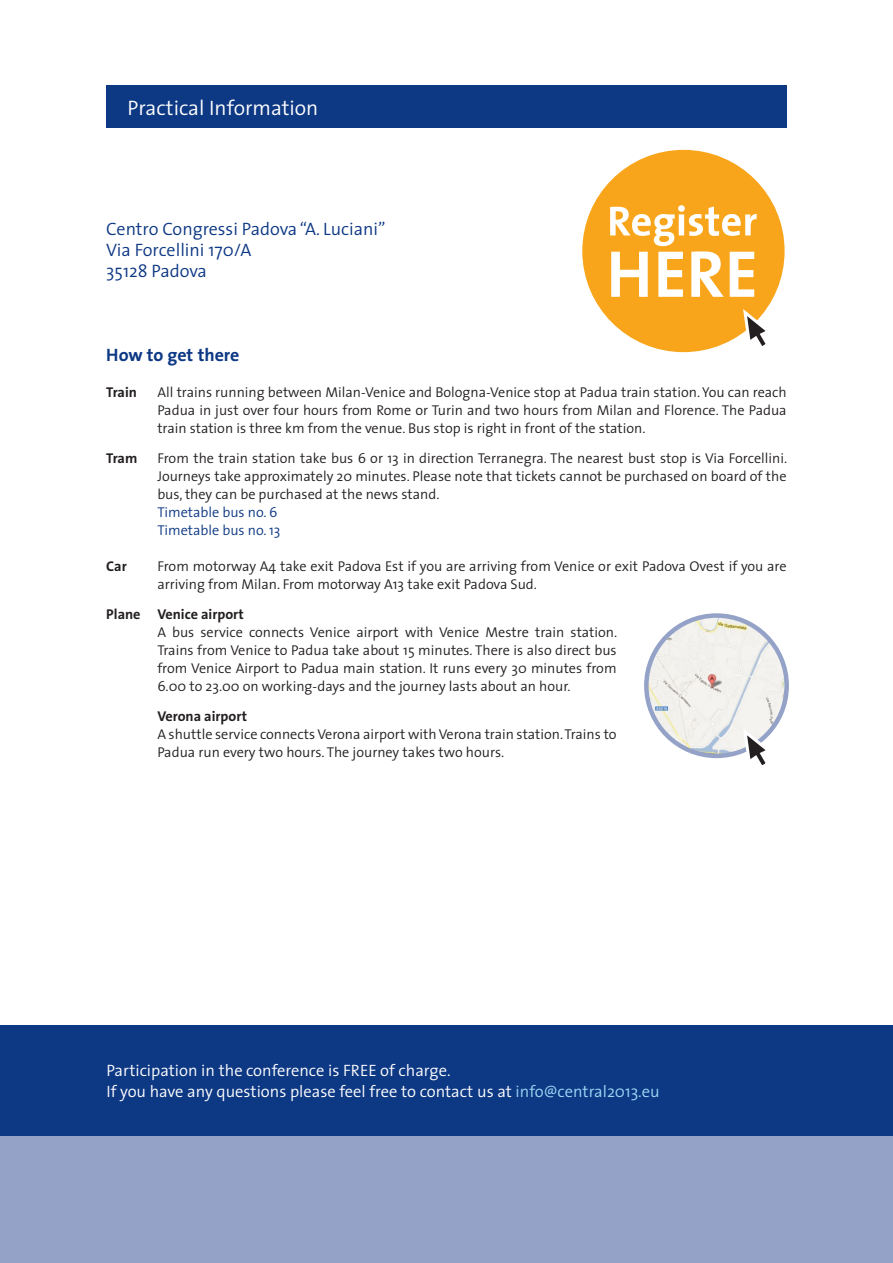
<style>
.page{position:relative;width:893px;height:1263px;background:#fff}
.page>*{position:absolute;margin:0;border:0;box-sizing:border-box;transform-origin:0 0}
.t1{font:300 21px "The Sans";color:#fff}
.t2{font:300 18px/21px "The Sans";color:#0d3884}
.t3{font:700 18px "The Sans";color:#0d3884}
.t4{font:300 16.5px/21px "The Sans";color:#fff}
.t5{font:300 14.25px/18px "The Sans";color:#231f20;text-align:justify}
.t6{font:700 14.25px "The Sans";color:#231f20}
.t7{font:300 14.25px/18px "The Sans";color:#0d3884}
.s1{color:#9dd8f5}
</style>
<div class="page">
<div style="left:0;top:1135px;width:893px;height:128px;background:#94a2c8"></div>
<div style="left:106px;top:85px;width:681px;height:43px;background:#0d3884"></div>
<div style="left:579px;top:147px;width:209px;height:208px;background:#f9a51b;border-radius:50%"></div>
<div style="left:576px;top:143px;width:215px;height:215px;border:6px solid #fff;border-radius:50%"></div>
<svg style="left:610px;top:205px;width:147px;height:92px"></svg>
<svg style="left:741px;top:305px;width:33px;height:41px"></svg>
<div style="left:0;top:1025px;width:893px;height:110px;background:#0d3884"></div>
<img style="left:646px;top:615px;width:141px;height:141px;border-radius:70px">
<div style="left:644px;top:613px;width:145px;height:145px;border:4px solid #94a2c8;border-radius:50%"></div>
<svg style="left:741px;top:725px;width:33px;height:40px"></svg>
<h1 class="t1" style="left:128px;top:90px;width:192px">Practical Information</h1>
<p class="t2" style="left:106px;top:218px;width:281px">Centro Congressi Padova “A. Luciani”<br>Via Forcellini 170/A<br>35128 Padova</p>
<p class="t3" style="left:106px;top:340px;width:135px">How to get there</p>
<p class="t6" style="left:106px;top:381px;width:32px">Train</p>
<p class="t5" style="left:157px;top:383px;width:631px">All trains running between Milan-Venice and Bologna-Venice stop at Padua train station. You can reach Padua in just over four hours from Rome or Turin and two hours from Milan and Florence. The Padua train station is three km from the venue. Bus stop is right in front of the station.</p>
<p class="t6" style="left:106px;top:447px;width:33px">Tram</p>
<p class="t5" style="left:157px;top:449px;width:631px">From the train station take bus 6 or 13 in direction Terranegra. The nearest bust stop is Via Forcellini.<br>Journeys take approximately 20 minutes. Please note that tickets cannot be purchased on board of the bus, they can be purchased at the news stand.</p>
<p class="t7" style="left:157px;top:503px;width:125px">Timetable bus no. 6<br>Timetable bus no. 13</p>
<p class="t6" style="left:106px;top:555px;width:22px">Car</p>
<p class="t5" style="left:157px;top:557px;width:631px">From motorway A4 take exit Padova Est if you are arriving from Venice or exit Padova Ovest if you are arriving from Milan. From motorway A13 take exit Padova Sud.</p>
<p class="t6" style="left:106px;top:603px;width:139px">Plane Venice airport</p>
<p class="t5" style="left:157px;top:623px;width:461px">A bus service connects Venice airport with Venice Mestre train station.<br>Trains from Venice to Padua take about 15 minutes. There is also direct bus from Venice Airport to Padua main station. It runs every 30 minutes from 6.00 to 23.00 on working-days and the journey lasts about an hour.</p>
<p class="t6" style="left:157px;top:705px;width:91px">Verona airport</p>
<p class="t5" style="left:157px;top:725px;width:461px">A shuttle service connects Verona airport with Verona train station. Trains to<br>Padua run every two hours. The journey takes two hours.</p>
<p class="t4" style="left:107px;top:1059px;width:555px">Participation in the conference is FREE of charge.<br>If you have any questions please feel free to contact us at <span class="s1">info@central2013.eu</span></p>
</div>
